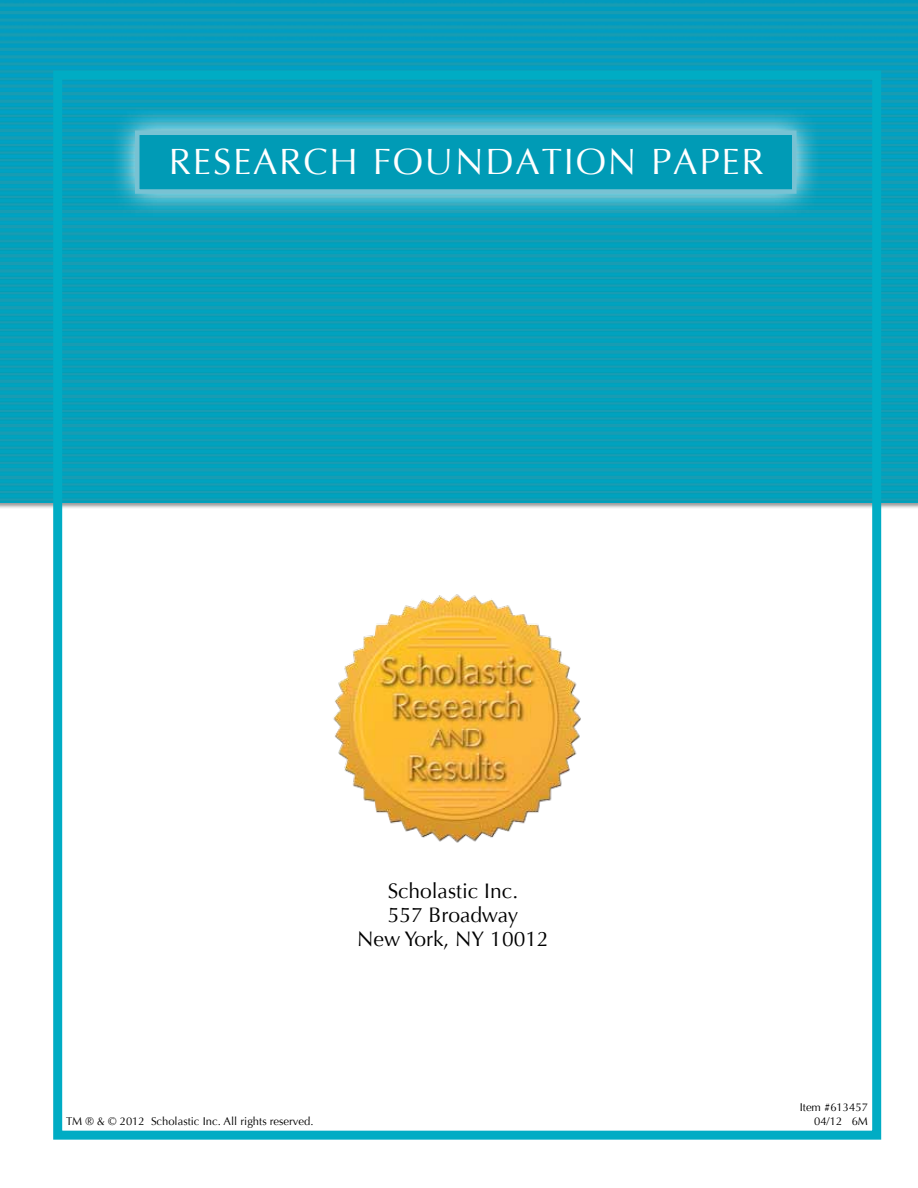
<style>
.page{position:relative;width:918px;height:1188px;background:#fff}
.page>*{position:absolute;margin:0;border:0;box-sizing:border-box;transform-origin:0 0}
.t1{font:36.45px "Optima";letter-spacing:.05em;color:#fff}
.t2{font:21px/24px "Optima";color:#000;text-align:center}
.t3{font:11.25px/13.5px "Optima";color:#000;text-align:right}
</style>
<div class="page">
<img style="left:0;top:0;width:918px;height:503px">
<div style="left:53px;top:71px;width:828px;height:1069px;border:9px solid #00acc4"></div>
<div style="left:109px;top:105px;width:713px;height:114px;background:#fff;opacity:.9"></div>
<div style="left:135px;top:131px;width:661px;height:63px;background:#009bb6;border:4px solid #78c2d3"></div>
<img style="left:333px;top:594px;width:248px;height:249px">
<h1 class="t1" style="left:169px;top:141px;width:586px">Research foundation Paper</h1>
<h2 class="t2" style="left:357px;top:879px;width:193px">Scholastic I nc.<br>557 Broadway<br>New York, NY 10012</h2>
<p class="t3" style="left:66px;top:1114px;width:249px">TM ® &amp; © 2012 Scholastic I nc. All rights reserved.</p>
<p class="t3" style="left:800px;top:1101px;width:70px">Item #613457<br>04/12 6M</p>
</div>
